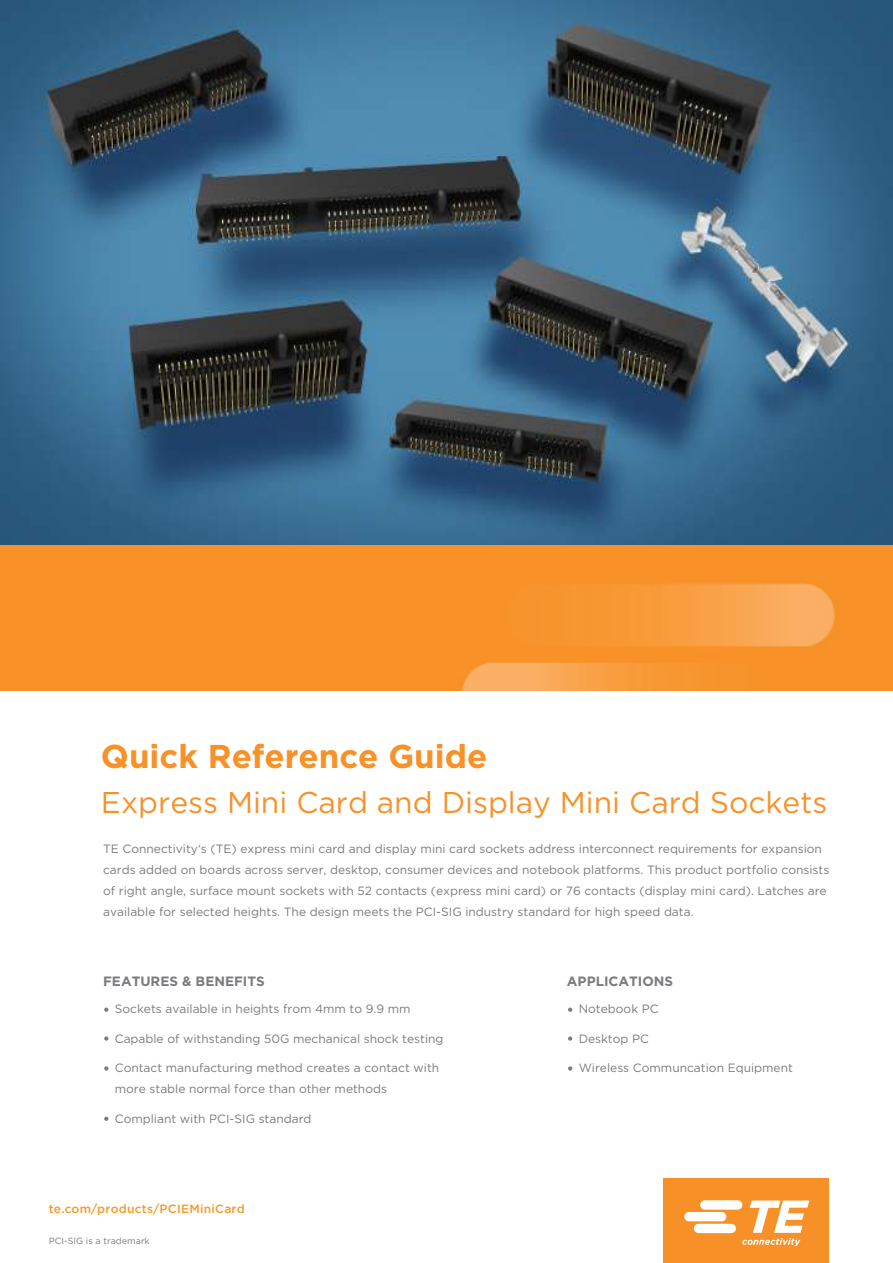
<style>
.page{position:relative;width:893px;height:1263px;background:#fff}
.page>*{position:absolute;margin:0;border:0;box-sizing:border-box;transform-origin:0 0}
.t1{font:700 33px "Gotham";color:#f79128}
.t2{font:30px "Gotham";color:#f79128}
.t3{font:700 13.5px "Gotham";color:#7b7a80}
.t4{font:12px/21px "Gotham";color:#7b7a80}
.t5{font:500 12px "Gotham";letter-spacing:.02em;color:#f89827}
.t6{font:9px "Gotham";color:#7b7a80}
</style>
<div class="page">
<div style="left:663px;top:1178px;width:166px;height:85px;background:#f79127"></div>
<svg style="left:684px;top:1200px;width:125px;height:46px"></svg>
<img style="left:0;top:0;width:893px;height:545px">
<img style="left:0;top:545px;width:893px;height:146px">
<svg style="left:104px;top:1007px;width:4px;height:5px"></svg>
<svg style="left:568px;top:1007px;width:4px;height:5px"></svg>
<svg style="left:104px;top:1036px;width:4px;height:5px"></svg>
<svg style="left:568px;top:1036px;width:4px;height:5px"></svg>
<svg style="left:104px;top:1066px;width:4px;height:4px"></svg>
<svg style="left:568px;top:1066px;width:4px;height:4px"></svg>
<svg style="left:104px;top:1117px;width:4px;height:4px"></svg>
<h1 class="t1" style="left:101px;top:741px;width:388px">Quick Reference Guide</h1>
<h2 class="t2" style="left:101px;top:789px;width:728px">Express Mini Card and Display Mini Card Sockets</h2>
<p class="t4" style="left:103px;top:839px;width:728px">TE Connectivity‘s (TE) express mini card and display mini card sockets address interconnect requirements for expansion cards added on boards across server, desktop, consumer devices and notebook platforms. This product portfolio consists of right angle, surface mount sockets with 52 contacts (express mini card) or 76 contacts (display mini card). Latches are available for selected heights. The design meets the PCI-SIG industry standard for high speed data.</p>
<p class="t3" style="left:103px;top:975px;width:163px">FEATURES &amp; BENEFITS</p>
<p class="t3" style="left:567px;top:975px;width:108px">APPLICATIONS</p>
<p class="t4" style="left:115px;top:999px;width:297px">Sockets available in heights from 4mm to 9.9 mm</p>
<p class="t4" style="left:115px;top:1028px;width:330px">Capable of withstanding 50G mechanical shock testing</p>
<p class="t4" style="left:115px;top:1058px;width:326px">Contact manufacturing method creates a contact with more stable normal force than other methods</p>
<p class="t4" style="left:115px;top:1108px;width:198px">Compliant with PCI-SIG standard</p>
<p class="t4" style="left:579px;top:999px;width:81px">Notebook PC</p>
<p class="t4" style="left:579px;top:1028px;width:72px">Desktop PC</p>
<p class="t4" style="left:579px;top:1058px;width:216px">Wireless Communcation Equipment</p>
<p class="t5" style="left:49px;top:1203px;width:197px">te.com/products/PCIEMiniCard</p>
<p class="t6" style="left:49px;top:1236px;width:102px">PCI-SIG is a trademark</p>
</div>
